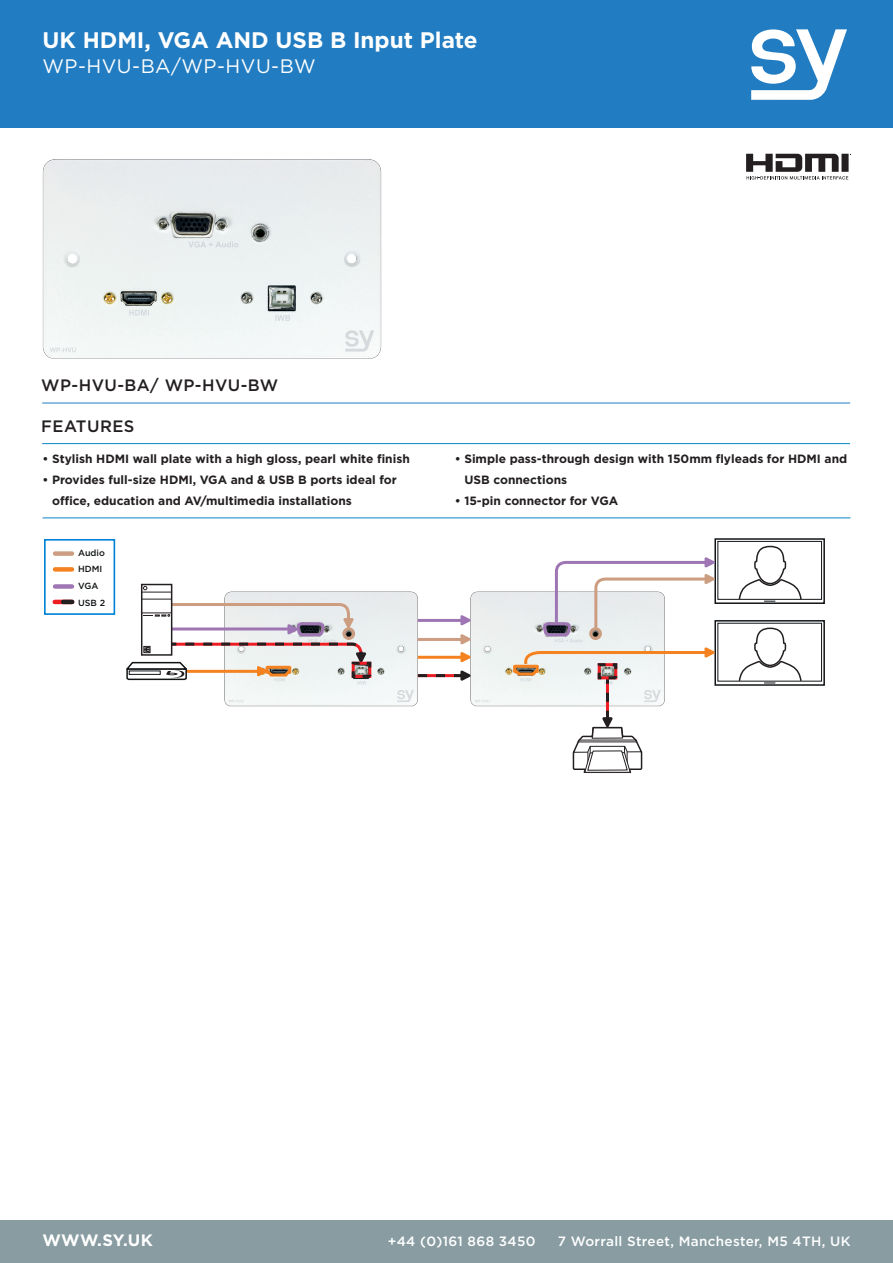
<style>
.page{position:relative;width:893px;height:1263px;background:#fff}
.page>*{position:absolute;margin:0;border:0;box-sizing:border-box;transform-origin:0 0}
.t1{font:700 22.5px "Gotham";color:#fff}
.t2{font:19.5px "Gotham";letter-spacing:.025em;color:#fff}
.t3{font:500 16.5px "Gotham";letter-spacing:.025em;color:#231f20}
.t4{font:700 16.5px "Gotham";letter-spacing:.015em;color:#fff}
.t5{font:500 13.5px "Gotham";letter-spacing:.025em;color:#fff}
.t6{font:700 12px/21px "Gotham";color:#231f20}
.t7{font:500 8.85px/16.6px "Gotham";color:#111416}
</style>
<div class="page">
<hr style="left:43px;top:517px;width:807px;height:1px;background:#0c85c8">
<svg style="left:746px;top:154px;width:105px;height:25px"></svg>
<hr style="left:42px;top:443px;width:808px;height:1px;background:#0c85c8">
<hr style="left:42px;top:403px;width:808px;height:1px;background:#217cc1">
<img style="left:42px;top:159px;width:340px;height:200px">
<div style="left:0;top:1220px;width:893px;height:43px;background:#889ca2"></div>
<div style="left:0;top:0;width:893px;height:128px;background:#217cc1"></div>
<svg style="left:751px;top:30px;width:96px;height:70px"></svg>
<img style="left:470px;top:591px;width:42px;height:116px">
<img style="left:224px;top:591px;width:200px;height:116px">
<div style="left:55px;top:551px;width:17px;height:5px;background:#cc9d80"></div>
<div style="left:55px;top:584px;width:17px;height:5px;background:#9e76b3"></div>
<div style="left:55px;top:567px;width:17px;height:5px;background:#f58220"></div>
<div style="left:44px;top:539px;width:71px;height:76px;border:2px solid #0085d6"></div>
<svg style="left:717px;top:540px;width:106px;height:60px"></svg>
<div style="left:714px;top:538px;width:111px;height:66px;border:1px solid #111416"></div>
<div style="left:718px;top:541px;width:103px;height:58px;background:#fff"></div>
<div style="left:717px;top:541px;width:105px;height:59px;border:1px solid #111416"></div>
<svg style="left:717px;top:622px;width:106px;height:60px"></svg>
<div style="left:714px;top:620px;width:111px;height:66px;border:1px solid #111416"></div>
<div style="left:718px;top:623px;width:103px;height:58px;background:#fff"></div>
<div style="left:717px;top:623px;width:105px;height:58px;border:1px solid #111416"></div>
<svg style="left:738px;top:545px;width:65px;height:141px"></svg>
<hr style="left:418px;top:656px;width:49px;height:3px;background:#f58220">
<svg style="left:460px;top:652px;width:11px;height:10px"></svg>
<hr style="left:418px;top:619px;width:49px;height:3px;background:#9e76b3">
<svg style="left:460px;top:615px;width:11px;height:11px"></svg>
<hr style="left:418px;top:638px;width:47px;height:3px;background:#cc9d80">
<svg style="left:460px;top:634px;width:11px;height:11px"></svg>
<svg style="left:418px;top:670px;width:53px;height:11px"></svg>
<svg style="left:143px;top:598px;width:27px;height:1px"></svg>
<div style="left:141px;top:584px;width:31px;height:72px;border:1px solid #231f20"></div>
<svg style="left:142px;top:586px;width:29px;height:7px"></svg>
<div style="left:352px;top:662px;width:19px;height:16px;border:3px dashed #231f20"></div>
<svg style="left:55px;top:600px;width:17px;height:4px"></svg>
<svg style="left:126px;top:599px;width:240px;height:82px"></svg>
<div style="left:342px;top:627px;width:13px;height:13px;border:3px solid #cc9d80;border-radius:50%"></div>
<svg style="left:512px;top:557px;width:203px;height:216px"></svg>
<div style="left:589px;top:627px;width:13px;height:13px;border:3px solid #cc9d80;border-radius:50%"></div>
<p class="t1" style="left:43px;top:25px;width:437px">UK HDMI, VGA AND USB B Input Plate</p>
<p class="t2" style="left:43px;top:55px;width:275px">WP-HVU-BA/WP-HVU-BW</p>
<p class="t3" style="left:41px;top:375px;width:239px">WP-HVU-BA/ WP-HVU-BW</p>
<p class="t3" style="left:41px;top:415px;width:95px">FEATURES</p>
<p class="t6" style="left:43px;top:449px;width:369px">• Stylish HDMI wall plate with a high gloss, pearl white finish</p>
<p class="t6" style="left:52px;top:470px;width:346px;text-indent:-10px">• Provides full-size HDMI, VGA and &amp; USB B ports ideal for office, education and AV/multimedia installations</p>
<p class="t7" style="left:78px;top:544px;width:28px">Audio<br>HDMI<br>VGA<br>USB 2</p>
<p class="t6" style="left:464px;top:449px;width:384px;text-indent:-10px">• Simple pass-through design with 150mm flyleads for HDMI and<br>USB connections</p>
<p class="t6" style="left:455px;top:491px;width:165px">• 15-pin connector for VGA</p>
<p class="t4" style="left:43px;top:1229px;width:112px">WWW.SY.UK</p>
<p class="t5" style="left:388px;top:1232px;width:149px">+44 (0)161 868 3450</p>
<p class="t5" style="left:558px;top:1232px;width:294px">7 Worrall Street, Manchester, M5 4TH, UK</p>
</div>
